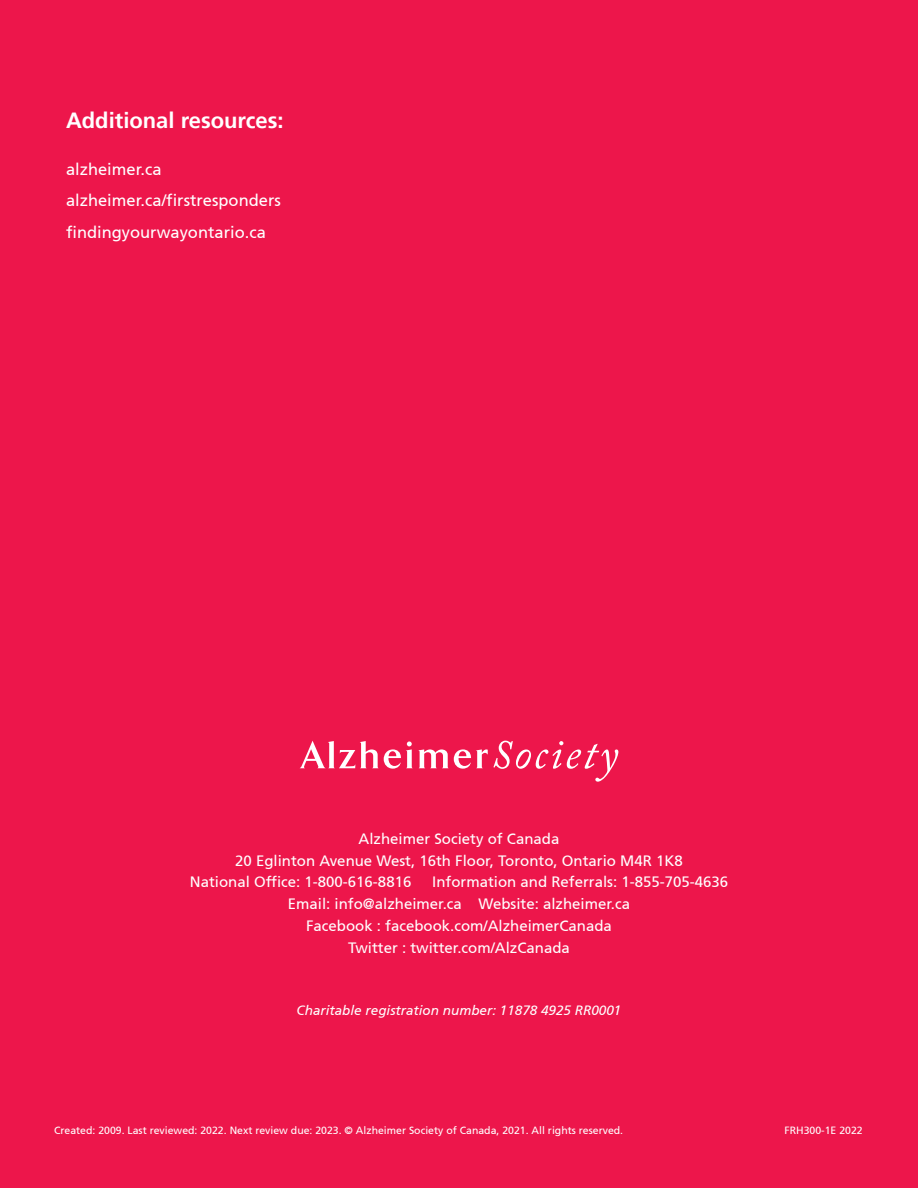
<style>
.page{position:relative;width:918px;height:1188px;background:#ed164b}
.page>*{position:absolute;margin:0;border:0;box-sizing:border-box;transform-origin:0 0}
.t1{font:700 21.9px "Frutiger 65";color:#fff}
.t2{font:16.5px "Frutiger 55 Roman";color:#fff}
.t3{font:15px "Frutiger 55 Roman";color:#fff}
.t4{font:italic 13.5px "Frutiger 56";color:#fff}
.t5{font:10.5px "Frutiger 55 Roman";color:#fff}
</style>
<div class="page">
<svg style="left:300px;top:741px;width:318px;height:41px"></svg>
<p class="t1" style="left:66px;top:107px;width:219px">Additional resources:</p>
<p class="t2" style="left:66px;top:159px;width:97px">alzheimer.ca</p>
<p class="t2" style="left:66px;top:191px;width:216px">alzheimer.ca/firstresponders</p>
<p class="t2" style="left:66px;top:223px;width:201px">findingyourwayontario.ca</p>
<p class="t3" style="left:359px;top:830px;width:202px">Alzheimer Society of Canada</p>
<p class="t3" style="left:235px;top:852px;width:449px">20 Eglinton Avenue West, 16th Floor, Toronto, Ontario M4R 1K8</p>
<p class="t3" style="left:190px;top:873px;width:223px">National Office: 1-800-616-8816</p>
<p class="t3" style="left:432px;top:873px;width:297px">Information and Referrals: 1-855-705-4636</p>
<p class="t3" style="left:288px;top:895px;width:344px">Email: info@alzheimer.ca Website: alzheimer.ca</p>
<p class="t3" style="left:306px;top:917px;width:307px">Facebook : facebook.com/AlzheimerCanada</p>
<p class="t3" style="left:348px;top:939px;width:223px">Twitter : twitter.com/AlzCanada</p>
<p class="t4" style="left:297px;top:1002px;width:326px">Charitable registration number: 11878 4925 RR0001</p>
<p class="t5" style="left:54px;top:1124px;width:571px">Created: 2009. Last reviewed: 2022. Next review due: 2023. © Alzheimer Society of Canada, 2021. All rights reserved.</p>
<p class="t5" style="left:785px;top:1124px;width:80px">FRH300-1E 2022</p>
</div>
